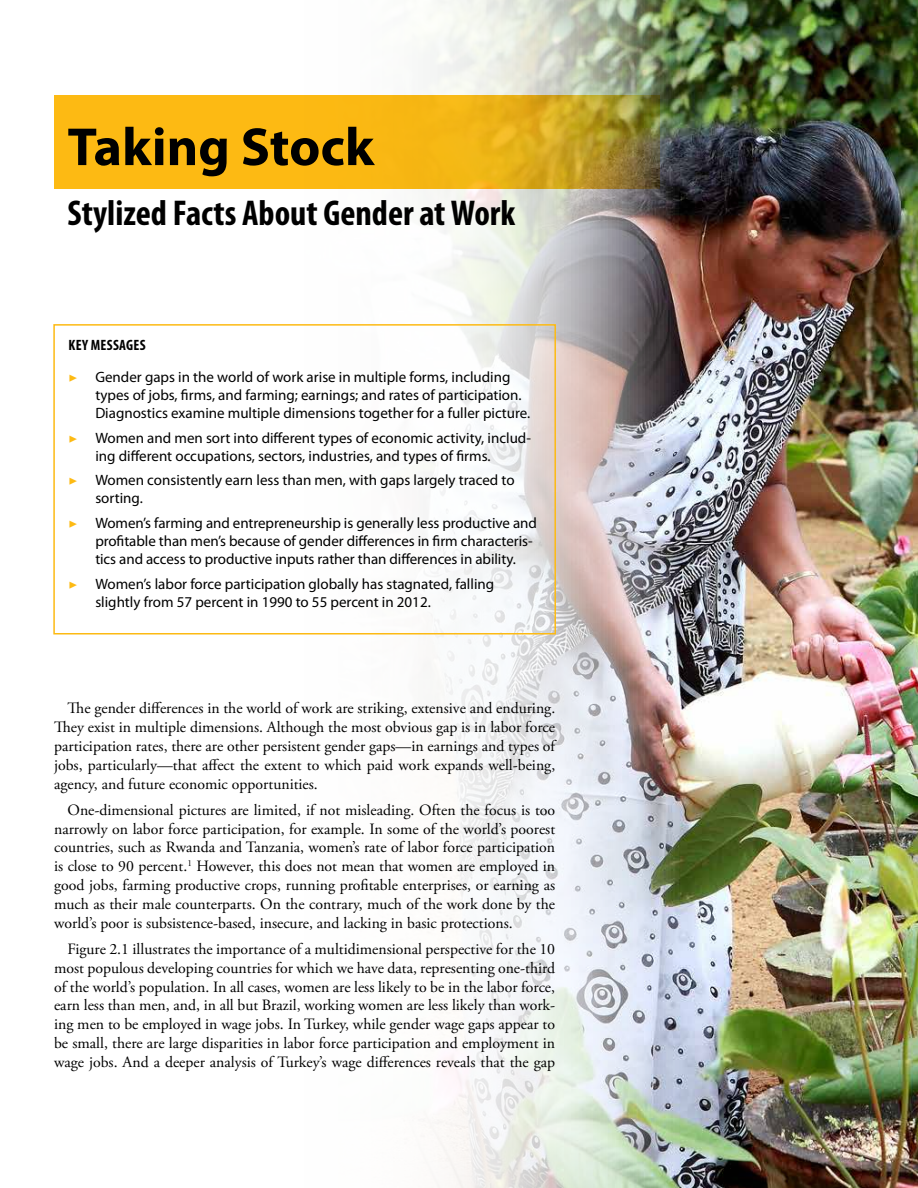
<style>
.page{position:relative;width:918px;height:1188px;background:#fff}
.page>*{position:absolute;margin:0;border:0;box-sizing:border-box;transform-origin:0 0}
.t1{font:700 54px "Myriad Pro";letter-spacing:-.005em;color:#000}
.t2{font:700 condensed 36px "Myriad Pro";color:#000}
.t3{font:15.75px/18.9px "Adobe Garamond Pro";color:#000;text-align:justify}
.t4{font:15px/18px "Myriad Pro";color:#000}
.s1{font-weight:700;font-stretch:condensed}
.s2{font-family:"Minion Pro";color:#fdba13}
</style>
<div class="page">
<img style="left:53px;top:0;width:865px;height:1188px">
<div style="left:53px;top:324px;width:503px;height:310px;border:2px solid #fdba13"></div>
<p class="t1" style="left:68px;top:112px;width:309px">Taking Stock</p>
<p class="t2" style="left:68px;top:190px;width:449px">Stylized Facts About Gender at Work</p>
<p class="t4" style="left:68px;top:329px;width:444px;line-height:31.5px"><span class="s1">Key messages<br></span><span class="s2">▶</span> Gender gaps in the world of work arise in multiple forms, including</p>
<p class="t4" style="left:95px;top:386px;width:437px">types of jobs, firms, and farming; earnings; and rates of participation.<br>Diagnostics examine multiple dimensions together for a fuller picture.</p>
<p class="t4" style="left:95px;top:428px;width:437px;text-indent:-27px"><span class="s2">▶</span> Women and men sort into different types of economic activity, includ&shy;ing different occupations, sectors, industries, and types of firms.</p>
<p class="t4" style="left:95px;top:471px;width:421px;text-indent:-27px"><span class="s2">▶</span> Women consistently earn less than men, with gaps largely traced to sorting.</p>
<p class="t4" style="left:95px;top:514px;width:443px;text-indent:-27px"><span class="s2">▶</span> Women’s farming and entrepreneurship is generally less productive and profitable than men’s because of gender differences in firm characteris&shy;tics and access to productive inputs rather than differences in ability.</p>
<p class="t4" style="left:95px;top:575px;width:400px;text-indent:-27px"><span class="s2">▶</span> Women’s labor force participation globally has stagnated, falling slightly from 57 percent in 1990 to 55 percent in 2012.</p>
<p class="t3" style="left:54px;top:700px;width:503px;text-indent:13px">The gender differences in the world of work are striking, extensive and enduring.<br>They exist in multiple dimensions. Although the most obvious gap is in labor force participation rates, there are other persistent gender gaps—in earnings and types of jobs, particularly—that affect the extent to which paid work expands well-being, agency, and future economic opportunities.</p>
<p class="t3" style="left:54px;top:801px;width:503px;text-indent:14px">One-dimensional pictures are limited, if not misleading. Often the focus is too narrowly on labor force participation, for example. In some of the world’s poorest countries, such as Rwanda and Tanzania, women’s rate of labor force participation is close to 90 percent.<sup>1</sup> However, this does not mean that women are employed in good jobs, farming productive crops, running profitable enterprises, or earning as much as their male counterparts. On the contrary, much of the work done by the world’s poor is subsistence-based, insecure, and lacking in basic protections.</p>
<p class="t3" style="left:54px;top:940px;width:503px;text-indent:13px">Figure 2.1 illustrates the importance of a multidimensional perspective for the 10 most populous developing countries for which we have data, representing one-third of the world’s population. In all cases, women are less likely to be in the labor force, earn less than men, and, in all but Brazil, working women are less likely than work&shy;ing men to be employed in wage jobs. In Turkey, while gender wage gaps appear to be small, there are large disparities in labor force participation and employment in wage jobs. And a deeper analysis of Turkey’s wage differences reveals that the gap</p>
</div>
